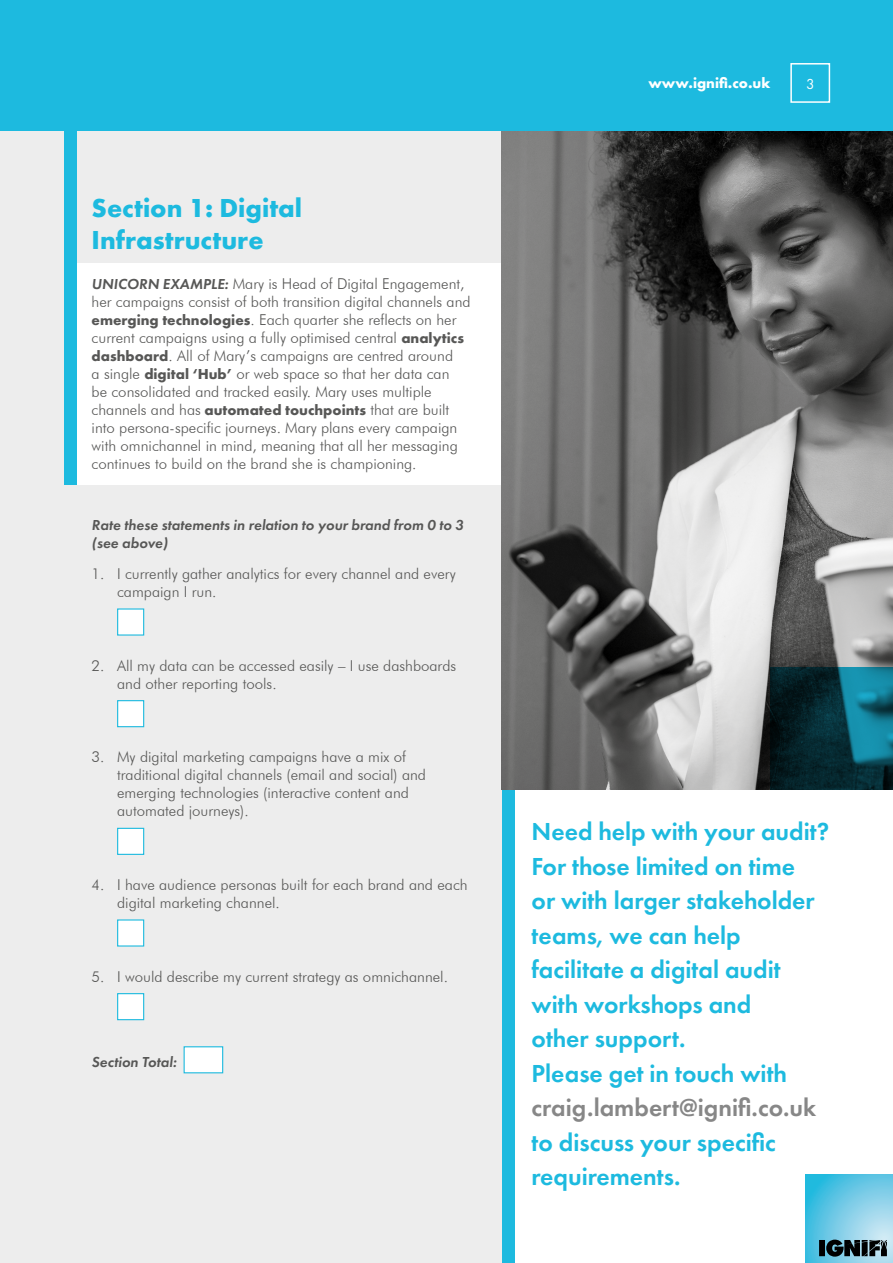
<style>
.page{position:relative;width:893px;height:1263px;background:#fff}
.page>*{position:absolute;margin:0;border:0;box-sizing:border-box;transform-origin:0 0}
.t1{font:700 27px/32.4px "Futura PT";color:#1dbadf}
.t2{font:600 25.5px/34.5px "Futura PT";color:#1dbadf}
.t3{font:600 25.5px "Futura PT";color:#878787}
.t4{font:300 15px/18px "Futura BT";color:#575756}
.t5{font:italic 600 15px/18px "Futura PT";color:#575756}
.t6{font:700 15px "Futura PT";color:#fff}
.t7{font:15px "Futura PT";color:#fff}
.s1{font-family:"Futura PT";font-weight:600;font-style:italic}
.s2{font-family:"Futura PT";font-weight:700}
</style>
<div class="page">
<div style="left:0;top:0;width:893px;height:132px;background:#1dbadf"></div>
<div style="left:0;top:132px;width:893px;height:1131px;background:#ededed"></div>
<div style="left:514px;top:790px;width:379px;height:473px;background:#fff"></div>
<div style="left:76px;top:264px;width:426px;height:221px;background:#fff"></div>
<div style="left:502px;top:790px;width:12px;height:473px;background:#1dbadf"></div>
<img style="left:502px;top:132px;width:391px;height:658px">
<div style="left:790px;top:63px;width:40px;height:40px;border:2px solid #fff"></div>
<svg style="left:770px;top:667px;width:123px;height:123px;background:#093f4b"></svg>
<div style="left:117px;top:608px;width:27px;height:28px;background:#fff;border:1px solid #1dbadf"></div>
<div style="left:117px;top:700px;width:27px;height:27px;background:#fff;border:1px solid #1dbadf"></div>
<div style="left:117px;top:828px;width:27px;height:27px;background:#fff;border:1px solid #1dbadf"></div>
<div style="left:117px;top:919px;width:27px;height:27px;background:#fff;border:1px solid #1dbadf"></div>
<div style="left:117px;top:993px;width:27px;height:27px;background:#fff;border:1px solid #1dbadf"></div>
<div style="left:184px;top:1046px;width:39px;height:27px;background:#fff;border:1px solid #1dbadf"></div>
<div style="left:64px;top:45px;width:12px;height:440px;background:#1dbadf"></div>
<svg style="left:805px;top:1174px;width:88px;height:88px;background:#71cae6"></svg>
<svg style="left:819px;top:1239px;width:68px;height:17px"></svg>
<h1 class="t1" style="left:92px;top:191px;width:212px">Section 1: Digital<br>Infrastructure</h1>
<p class="t4" style="left:92px;top:274px;width:381px"><span class="s1">UNICORN EXAMPLE:</span> Mary is Head of Digital Engagement, her campaigns consist of both transition digital channels and <span class="s2">emerging technologies</span>. Each quarter she reflects on her current campaigns using a fully optimised central <span class="s2">analytics dashboard</span>. All of Mary’s campaigns are centred around<br>a single <span class="s2">digital ‘Hub’</span> or web space so that her data can<br>be consolidated and tracked easily. Mary uses multiple channels and has <span class="s2">automated touchpoints</span> that are built into persona-specific journeys. Mary plans every campaign with omnichannel in mind, meaning that all her messaging continues to build on the brand she is championing.</p>
<p class="t5" style="left:92px;top:516px;width:374px">Rate these statements in relation to your brand from 0 to 3 (see above)</p>
<p class="t4" style="left:117px;top:564px;width:340px;text-indent:-26px">1. I currently gather analytics for every channel and every campaign I run.</p>
<p class="t4" style="left:117px;top:656px;width:341px;text-indent:-26px">2. All my data can be accessed easily – I use dashboards and other reporting tools.</p>
<p class="t4" style="left:117px;top:748px;width:310px;text-indent:-26px">3. My digital marketing campaigns have a mix of traditional digital channels (email and social) and emerging technologies (interactive content and automated journeys).</p>
<p class="t4" style="left:117px;top:875px;width:352px;text-indent:-26px">4. I have audience personas built for each brand and each digital marketing channel.</p>
<p class="t4" style="left:92px;top:967px;width:358px">5. I would describe my current strategy as omnichannel.</p>
<p class="t5" style="left:92px;top:1053px;width:86px">Section Total:</p>
<p class="t6" style="left:648px;top:73px;width:124px">www.ignifi.co.uk</p>
<p class="t7" style="left:806px;top:75px;width:10px">3</p>
<h2 class="t2" style="left:531px;top:814px;width:299px">Need help with your audit?<br>For those limited on time<br>or with larger stakeholder teams, we can help facilitate a digital audit with workshops and<br>other support.<br>Please get in touch with</h2>
<h2 class="t3" style="left:531px;top:1092px;width:286px">craig.lambert@ignifi.co.uk</h2>
<h2 class="t2" style="left:531px;top:1125px;width:246px">to discuss your specific requirements.</h2>
</div>
